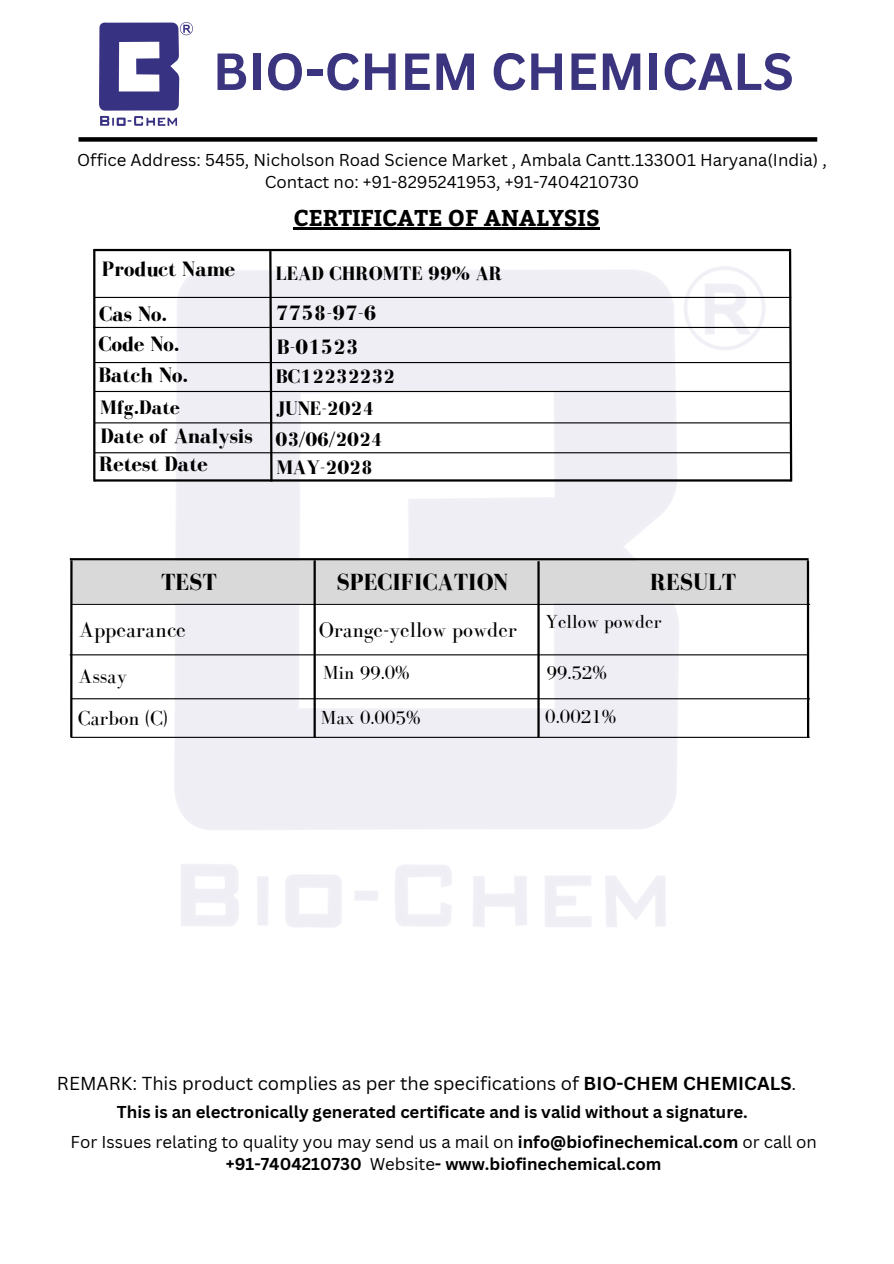
<style>
.page{position:relative;width:894px;height:1264px;background:#fff}
.page>*{position:absolute;margin:0;border:0;box-sizing:border-box;transform-origin:0 0}
.t1{font:700 51px "Canva Sans";color:#3b3580}
.t2{font:700 24px "Bodoni FLF";color:#000}
.t3{font:700 22.8px "Bitter";color:#000}
.t4{font:22.5px "Bodoni FLF";color:#000}
.t5{font:21.9px "Bodoni FLF";color:#000}
.t6{font:700 21.45px "Bodoni FLF";color:#000}
.t7{font:21px "Bodoni FLF";color:#000}
.t8{font:700 20.1px "Bodoni FLF";color:#000}
.t9{font:700 19.95px "Bodoni FLF";color:#000}
.t10{font:19.5px "Bodoni FLF";color:#000}
.t11{font:18.3px "Canva Sans";color:#000}
.t12{font:700 16.8px/22.5px "Canva Sans";color:#000;text-align:center}
.t13{font:16.8px/22.5px "Canva Sans";color:#000;text-align:center}
.s1{font-weight:700}
.s2{font-weight:400}
</style>
<div class="page">
<img style="left:174px;top:266px;width:591px;height:661px">
<div style="left:78px;top:137px;width:739px;height:5px;background:#000"></div>
<img style="left:100px;top:22px;width:92px;height:104px">
<hr style="left:293px;top:228px;width:306px;height:2px;background:#000">
<hr style="left:71px;top:603px;width:738px;height:2px;background:#000">
<hr style="left:70px;top:558px;width:738px;height:2px;background:#000">
<div style="left:72px;top:561px;width:736px;height:41px;background:#d9d9d9"></div>
<hr style="left:70px;top:654px;width:738px;height:1px;background:#000">
<hr style="left:71px;top:698px;width:738px;height:1px;background:#000">
<hr style="left:806px;top:560px;width:3px;height:177px;background:#000">
<hr style="left:537px;top:561px;width:2px;height:176px;background:#000">
<hr style="left:313px;top:560px;width:3px;height:177px;background:#000">
<hr style="left:70px;top:560px;width:3px;height:177px;background:#000">
<hr style="left:71px;top:736px;width:738px;height:2px;background:#000">
<hr style="left:94px;top:297px;width:697px;height:1px;background:#000">
<hr style="left:93px;top:327px;width:696px;height:1px;background:#000">
<hr style="left:94px;top:362px;width:697px;height:1px;background:#000">
<hr style="left:94px;top:391px;width:697px;height:1px;background:#000">
<hr style="left:94px;top:422px;width:697px;height:1px;background:#000">
<hr style="left:94px;top:452px;width:697px;height:1px;background:#000">
<hr style="left:94px;top:479px;width:697px;height:2px;background:#000">
<hr style="left:93px;top:249px;width:2px;height:232px;background:#000">
<svg style="left:787px;top:249px;width:6px;height:233px"></svg>
<svg style="left:268px;top:251px;width:5px;height:233px"></svg>
<hr style="left:94px;top:249px;width:697px;height:2px;background:#000">
<h1 class="t1" style="left:213px;top:35px;width:582px">BIO-CHEM CHEMICALS</h1>
<p class="t13" style="left:77px;top:148px;width:751px">Office Address: 5455, Nicholson Road Science Market , Ambala Cantt.133001 Haryana(India) ,<br>Contact no: +91-8295241953, +91-7404210730</p>
<h5 class="t6" style="left:102px;top:257px;width:135px">Product Name</h5>
<h5 class="t6" style="left:99px;top:302px;width:70px">Cas No.</h5>
<h5 class="t6" style="left:98px;top:332px;width:82px">Code No.</h5>
<h5 class="t6" style="left:98px;top:363px;width:91px">Batch No.</h5>
<h5 class="t8" style="left:100px;top:396px;width:81px">Mfg.Date</h5>
<h2 class="t6" style="left:100px;top:424px;width:154px">Date of Analysis</h2>
<h2 class="t6" style="left:99px;top:452px;width:110px">Retest Date</h2>
<p class="t3" style="left:293px;top:201px;width:308px">CERTIFICATE OF ANALYSIS</p>
<h2 class="t9" style="left:275px;top:262px;width:228px">LEAD CHROMTE 99% AR</h2>
<h5 class="t6" style="left:276px;top:301px;width:102px">7758-97-6</h5>
<h3 class="t6" style="left:277px;top:335px;width:83px">B-01523</h3>
<h5 class="t8" style="left:276px;top:365px;width:120px">BC12232232</h5>
<h5 class="t8" style="left:276px;top:397px;width:99px">JUNE-2024</h5>
<p class="t8" style="left:275px;top:428px;width:109px">03/06/2024</p>
<h6 class="t8" style="left:276px;top:456px;width:98px">MAY-2028</h6>
<h5 class="t2" style="left:161px;top:569px;width:57px">TEST</h5>
<h4 class="t2" style="left:336px;top:569px;width:173px">SPECIFICATION</h4>
<h4 class="t2" style="left:650px;top:569px;width:87px">RESULT</h4>
<h4 class="t4" style="left:79px;top:617px;width:108px">Appearance</h4>
<h5 class="t5" style="left:319px;top:618px;width:199px">Orange-yellow powder</h5>
<h4 class="t10" style="left:545px;top:611px;width:118px">Yellow powder</h4>
<h3 class="t7" style="left:78px;top:664px;width:50px">Assay</h3>
<h5 class="t10" style="left:323px;top:662px;width:88px">Min 99.0%</h5>
<h5 class="t10" style="left:546px;top:662px;width:62px">99.52%</h5>
<h5 class="t7" style="left:78px;top:706px;width:91px">Carbon (C)</h5>
<h5 class="t10" style="left:321px;top:706px;width:101px">Max 0.005%</h5>
<h5 class="t10" style="left:545px;top:706px;width:72px">0.0021%</h5>
<h2 class="t11" style="left:57px;top:1070px;width:740px">REMARK: This product complies as per the specifications of <span class="s1">BIO-CHEM CHEMICALS</span>.</h2>
<h5 class="t12" style="left:117px;top:1100px;width:632px">This is an electronically generated certificate and is valid without a signature.</h5>
<h4 class="t12" style="left:71px;top:1129px;width:747px"><span class="s2">For Issues relating to quality you may send us a mail on</span> info@biofinechemical.com <span class="s2">or call on </span>+91-7404210730 <span class="s2">Website</span>- www.biofinechemical.com</h4>
</div>
